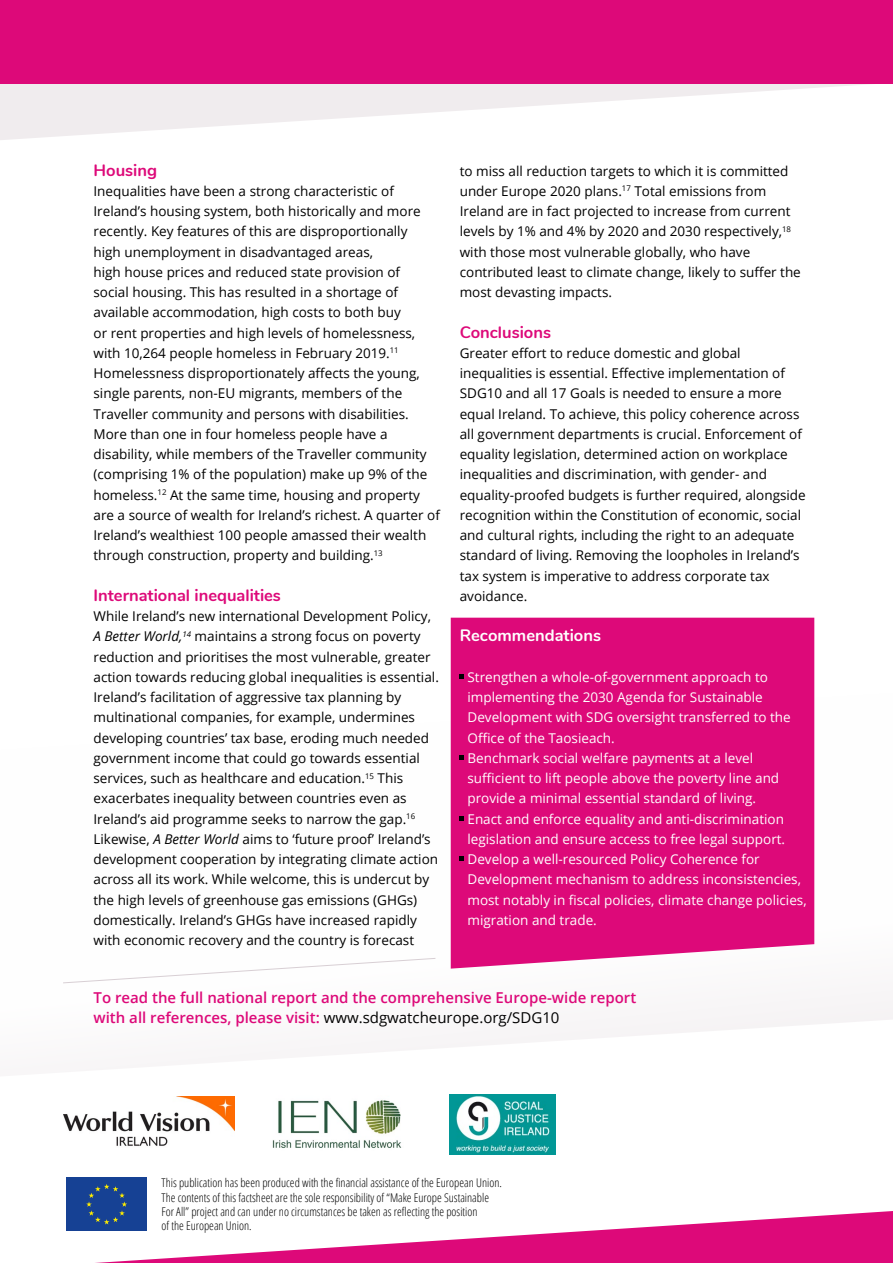
<style>
.page{position:relative;width:893px;height:1263px;background:#fff}
.page>*{position:absolute;margin:0;border:0;box-sizing:border-box;transform-origin:0 0}
.t1{font:700 16.5px "Nunito";color:#dd0979}
.t2{font:700 16.5px "Nunito";color:#fff}
.t3{font:600 15px/20.2px "Open Sans";color:#dd0979}
.t4{font:13.5px/20.2px "Open Sans";color:#000}
.t5{font:13.5px/20.2px "Open Sans";color:#fff}
.t6{font:300 condensed 12px/14.4px "Open Sans";color:#000}
.s1{font-style:italic}
.s2{font-weight:400;color:#000}
</style>
<div class="page">
<svg style="left:334px;top:691px;width:559px;height:364px"></svg>
<div style="left:451px;top:618px;width:363px;height:351px;background:#dd0979"></div>
<svg style="left:0;top:84px;width:868px;height:56px;fill:#f0ecee"></svg>
<div style="left:0;top:0;width:893px;height:84px;background:#dd0979"></div>
<img style="left:272px;top:1100px;width:130px;height:48px">
<img style="left:449px;top:1094px;width:107px;height:60px">
<img style="left:63px;top:1096px;width:171px;height:50px">
<svg style="left:63px;top:957px;width:373px;height:27px"></svg>
<svg style="left:460px;top:674px;width:4px;height:5px"></svg>
<svg style="left:460px;top:755px;width:4px;height:5px"></svg>
<svg style="left:460px;top:816px;width:4px;height:4px"></svg>
<svg style="left:460px;top:857px;width:4px;height:4px"></svg>
<div style="left:66px;top:1177px;width:81px;height:54px;background:#164194"></div>
<svg style="left:86px;top:1184px;width:807px;height:79px"></svg>
<p class="t1" style="left:94px;top:158px;width:65px">Housing</p>
<p class="t4" style="left:94px;top:180px;width:348px">Inequalities have been a strong characteristic of Ireland’s housing system, both historically and more recently. Key features of this are disproportionally<br>high unemployment in disadvantaged areas,<br>high house prices and reduced state provision of<br>social housing. This has resulted in a shortage of available accommodation, high costs to both buy<br>or rent properties and high levels of homelessness, with 10,264 people homeless in February 2019.<sup>11<br></sup>Homelessness disproportionately affects the young, single parents, non-EU migrants, members of the Traveller community and persons with disabilities.<br>More than one in four homeless people have a disability, while members of the Traveller community (comprising 1% of the population) make up 9% of the homeless.<sup>12</sup> At the same time, housing and property are a source of wealth for Ireland’s richest. A quarter of Ireland’s wealthiest 100 people amassed their wealth through construction, property and building.<sup>13</sup></p>
<p class="t1" style="left:94px;top:583px;width:189px">International inequalities</p>
<p class="t4" style="left:94px;top:606px;width:347px">While Ireland’s new international Development Policy, <span class="s1">A Better World,</span><sup>14</sup> maintains a strong focus on poverty reduction and prioritises the most vulnerable, greater action towards reducing global inequalities is essential.<br>Ireland’s facilitation of aggressive tax planning by multinational companies, for example, undermines developing countries’ tax base, eroding much needed government income that could go towards essential services, such as healthcare and education.<sup>15</sup> This exacerbates inequality between countries even as Ireland’s aid programme seeks to narrow the gap.<sup>16<br></sup>Likewise, <span class="s1">A Better World</span> aims to ‘future proof’ Ireland’s development cooperation by integrating climate action across all its work. While welcome, this is undercut by the high levels of greenhouse gas emissions (GHGs) domestically. Ireland’s GHGs have increased rapidly with economic recovery and the country is forecast</p>
<p class="t4" style="left:460px;top:160px;width:343px">to miss all reduction targets to which it is committed under Europe 2020 plans.<sup>17</sup> Total emissions from Ireland are in fact projected to increase from current levels by 1% and 4% by 2020 and 2030 respectively,<sup>18 </sup>with those most vulnerable globally, who have contributed least to climate change, likely to suffer the most devasting impacts.</p>
<p class="t1" style="left:460px;top:320px;width:93px">Conclusions</p>
<p class="t4" style="left:460px;top:342px;width:348px">Greater effort to reduce domestic and global inequalities is essential. Effective implementation of SDG10 and all 17 Goals is needed to ensure a more equal Ireland. To achieve, this policy coherence across all government departments is crucial. Enforcement of equality legislation, determined action on workplace inequalities and discrimination, with gender- and equality-proofed budgets is further required, alongside recognition within the Constitution of economic, social and cultural rights, including the right to an adequate standard of living. Removing the loopholes in Ireland’s tax system is imperative to address corporate tax avoidance.</p>
<p class="t2" style="left:460px;top:623px;width:143px">Recommendations</p>
<p class="t5" style="left:467px;top:666px;width:325px">Strengthen a whole-of-government approach to implementing the 2030 Agenda for Sustainable Development with SDG oversight transferred to the Office of the Taosieach.</p>
<p class="t5" style="left:467px;top:747px;width:313px">Benchmark social welfare payments at a level sufficient to lift people above the poverty line and provide a minimal essential standard of living.</p>
<p class="t5" style="left:467px;top:808px;width:319px">Enact and enforce equality and anti-discrimination legislation and ensure access to free legal support.</p>
<p class="t5" style="left:467px;top:849px;width:341px">Develop a well-resourced Policy Coherence for Development mechanism to address inconsistencies, most notably in fiscal policies, climate change policies, migration and trade.</p>
<p class="t3" style="left:94px;top:987px;width:544px">To read the full national report and the comprehensive Europe-wide report with all references, please visit: <span class="s2">www.sdgwatcheurope.org/SDG10</span></p>
<p class="t6" style="left:162px;top:1175px;width:342px">This publication has been produced with the financial assistance of the European Union.<br>The contents of this factsheet are the sole responsibility of “Make Europe Sustainable For All” project and can under no circumstances be taken as reflecting the position<br>of the European Union.</p>
</div>
